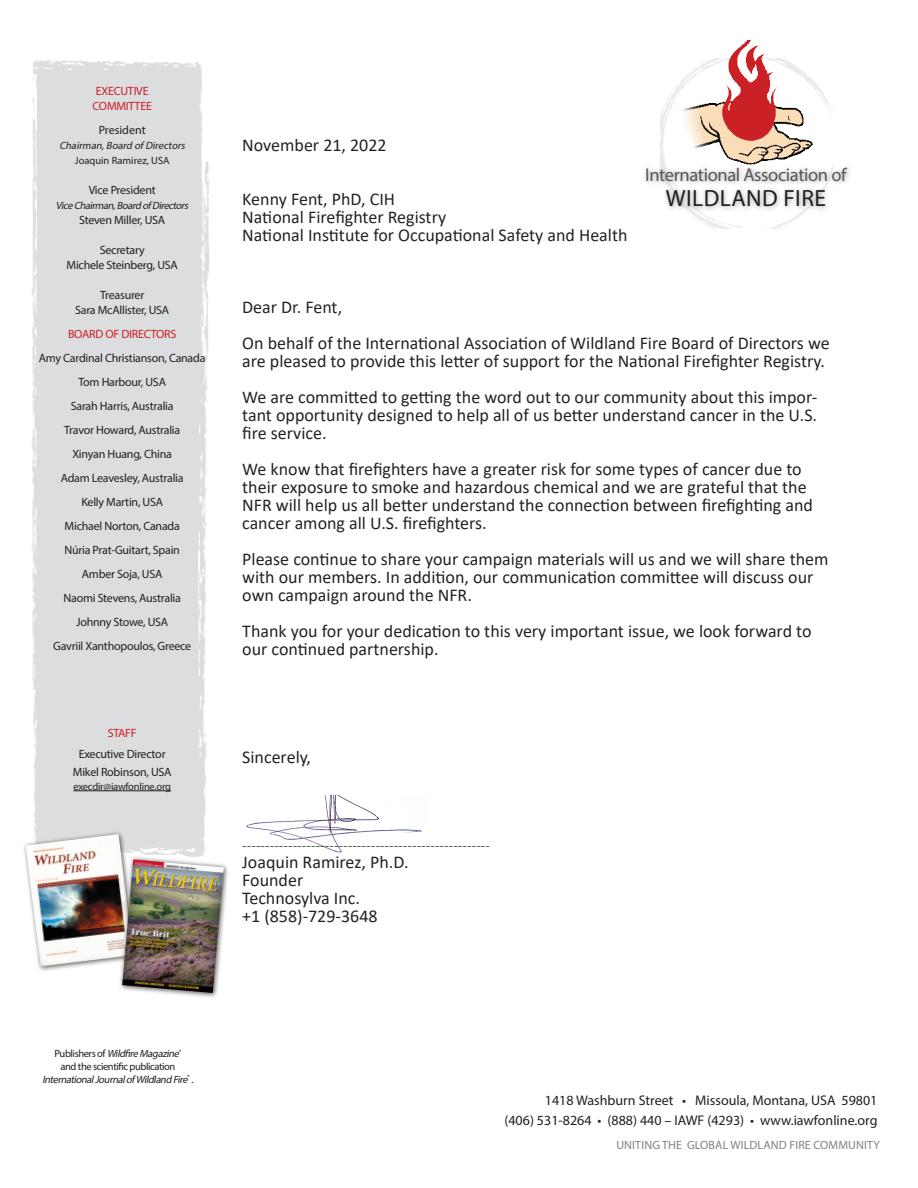
<style>
.page{position:relative;width:918px;height:1188px;background:#fff}
.page>*{position:absolute;margin:0;border:0;box-sizing:border-box;transform-origin:0 0}
.t1{font:23.55px "Myriad Pro";letter-spacing:.02em;color:#231f20}
.t2{font:18.45px "Myriad Pro";letter-spacing:-.02em;color:#57585a}
.t3{font:18px/18px "Calibri";color:#231f20}
.t4{font:300 15px "Calibri";color:#231f20}
.t5{font:14.1px "Myriad Pro";color:#231f20}
.t6{font:12px "Myriad Pro";letter-spacing:-.02em;color:#231f20}
.t7{font:12px "Myriad Pro";letter-spacing:-.02em;color:#ca2026}
.t8{font:12px "Myriad Pro";letter-spacing:.01em;color:#808285}
.t9{font:12px "Myriad Pro";color:#231f20}
.t10{font:italic 10.5px/12.6px "Myriad Pro";color:#231f20;text-align:center}
.t11{font:10.5px "Myriad Pro";letter-spacing:-.02em;color:#231f20}
.t12{font:10.5px "Myriad Pro";color:#231f20}
.s1{font-style:normal}
</style>
<div class="page">
<div style="left:37px;top:70px;width:161px;height:776px;background:#dcdddf"></div>
<img style="left:661px;top:80px;width:172px;height:149px">
<img style="left:677px;top:40px;width:137px;height:124px">
<div style="left:643px;top:164px;width:210px;height:48px;background:#231f20;opacity:.4"></div>
<img style="left:32px;top:78px;width:5px;height:752px">
<img style="left:162px;top:64px;width:47px;height:791px">
<img style="left:33px;top:60px;width:166px;height:22px">
<img style="left:139px;top:812px;width:62px;height:44px">
<hr style="left:73px;top:791px;width:98px;height:1px;background:#231f20">
<div style="left:22px;top:830px;width:117px;height:142px;background:#231f20;opacity:.75"></div>
<img style="left:26px;top:834px;width:107px;height:133px">
<div style="left:118px;top:856px;width:112px;height:143px;background:#231f20;opacity:.75"></div>
<img style="left:122px;top:860px;width:102px;height:133px">
<img style="left:246px;top:796px;width:176px;height:57px">
<p class="t7" style="left:96px;top:84px;width:54px">EXECUTIVE</p>
<p class="t7" style="left:93px;top:99px;width:61px">COMMITTEE</p>
<p class="t9" style="left:99px;top:123px;width:48px">President</p>
<p class="t10" style="left:59px;top:139px;width:129px">Chairman,Board of Directors</p>
<p class="t12" style="left:75px;top:154px;width:96px">Joaquin Ramirez, USA</p>
<p class="t6" style="left:89px;top:183px;width:68px">Vice President</p>
<p class="t10" style="left:56px;top:199px;width:136px">ViceChairman,Board of Directors</p>
<p class="t6" style="left:79px;top:213px;width:88px">Steven Miller, USA</p>
<p class="t6" style="left:100px;top:243px;width:46px">Secretary</p>
<p class="t6" style="left:66px;top:258px;width:113px">Michele Steinberg, USA</p>
<p class="t6" style="left:100px;top:288px;width:46px">Treasurer</p>
<p class="t6" style="left:75px;top:303px;width:96px">Sara McAllister, USA</p>
<p class="t7" style="left:68px;top:327px;width:110px">BOARD OF DIRECTORS</p>
<p class="t6" style="left:39px;top:351px;width:168px">Amy Cardinal Christianson, Canada</p>
<p class="t6" style="left:78px;top:375px;width:89px">Tom Harbour, USA</p>
<p class="t6" style="left:71px;top:399px;width:104px">Sarah Harris, Australia</p>
<p class="t6" style="left:64px;top:423px;width:118px">Travor Howard, Australia</p>
<p class="t6" style="left:72px;top:447px;width:101px">Xinyan Huang, China</p>
<p class="t6" style="left:61px;top:471px;width:124px">Adam Leavesley, Australia</p>
<p class="t6" style="left:81px;top:495px;width:83px">Kelly Martin, USA</p>
<p class="t6" style="left:65px;top:519px;width:117px">Michael Norton, Canada</p>
<p class="t6" style="left:64px;top:543px;width:117px">Núria Prat-Guitart, Spain</p>
<p class="t6" style="left:82px;top:567px;width:82px">Amber Soja, USA</p>
<p class="t6" style="left:63px;top:591px;width:119px">Naomi Stevens, Australia</p>
<p class="t6" style="left:76px;top:615px;width:94px">Johnny Stowe, USA</p>
<p class="t6" style="left:53px;top:639px;width:140px">Gavriil Xanthopoulos, Greece</p>
<p class="t7" style="left:108px;top:726px;width:31px">STAFF</p>
<p class="t6" style="left:79px;top:747px;width:88px">Executive Director</p>
<p class="t6" style="left:73px;top:765px;width:100px">Mikel Robinson, USA</p>
<p class="t11" style="left:73px;top:780px;width:99px">execdir@iawfonline.org</p>
<p class="t3" style="left:242px;top:135px;width:146px">November 21, 2022</p>
<p class="t3" style="left:242px;top:189px;width:387px">Kenny Fent, PhD, CIH<br>National Firefighter Registry<br>National Institute for Occupational Safety and Health</p>
<p class="t2" style="left:645px;top:163px;width:203px">International Association of</p>
<p class="t1" style="left:666px;top:184px;width:162px">WILDLAND FIRE</p>
<p class="t3" style="left:242px;top:288px;width:589px;line-height:36px">Dear Dr. Fent,<br>On behalf of the International Association of Wildland Fire Board of Directors we</p>
<p class="t3" style="left:242px;top:342px;width:584px;line-height:36px">are pleased to provide this letter of support for the National Firefighter Registry.<br>We are committed to getting the word out to our community about this impor-</p>
<p class="t3" style="left:242px;top:405px;width:576px">tant opportunity designed to help all of us better understand cancer in the U.S. fire service.</p>
<p class="t3" style="left:242px;top:459px;width:572px">We know that firefighters have a greater risk for some types of cancer due to their exposure to smoke and hazardous chemical and we are grateful that the NFR will help us all better understand the connection between firefighting and cancer among all U.S. firefighters.</p>
<p class="t3" style="left:242px;top:549px;width:588px">Please continue to share your campaign materials will us and we will share them with our members. In addition, our communication committee will discuss our own campaign around the NFR.</p>
<p class="t3" style="left:242px;top:621px;width:571px">Thank you for your dedication to this very important issue, we look forward to our continued partnership.</p>
<p class="t3" style="left:242px;top:747px;width:70px">Sincerely,</p>
<p class="t4" style="left:242px;top:835px;width:249px">------------------------------------------------------</p>
<p class="t3" style="left:242px;top:852px;width:168px">Joaquin Ramirez, Ph.D.<br>Founder<br>Technosylva Inc.<br>+1 (858)-729-3648</p>
<p class="t10" style="left:55px;top:1047px;width:128px"><span class="s1">P u b l i s h e r s o f</span> WildfireMagazine<sup>®</sup></p>
<p class="t10" style="left:42px;top:1060px;width:153px"><span class="s1">and the scientific publication<br></span>InternationalJournalof Wildland Fire<sup>®</sup> <span class="s1">.</span></p>
<p class="t5" style="left:545px;top:1092px;width:334px">1418 Washburn Street • Missoula, Montana, USA 59801</p>
<p class="t5" style="left:504px;top:1111px;width:375px">(406) 531-8264 • (888) 440 – IAWF (4293) • www.iawfonline.org</p>
<p class="t8" style="left:616px;top:1138px;width:265px">UNITING THE GLOBAL WILDLAND FIRE COMMUNITY</p>
</div>
